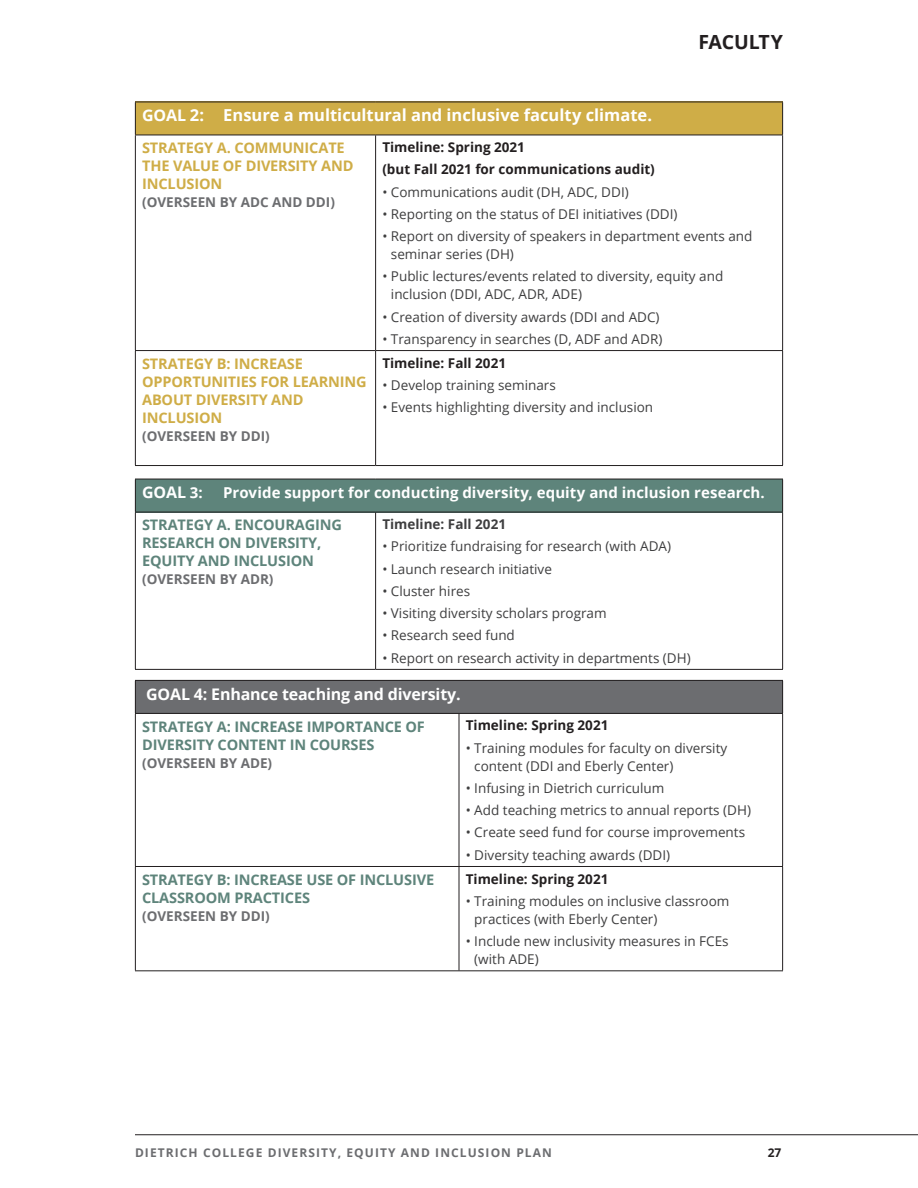
<style>
.page{position:relative;width:918px;height:1188px;background:#fff}
.page>*{position:absolute;margin:0;border:0;box-sizing:border-box;transform-origin:0 0}
.t1{font:700 19.5px "Open Sans";letter-spacing:-.01em;color:#231f20}
.t2{font:700 16.5px "Open Sans";color:#fff}
.t3{font:700 16.05px "Open Sans";letter-spacing:-.01em;color:#fff}
.t4{font:700 15px "Open Sans";letter-spacing:.005em;color:#fff}
.t5{font:700 14.55px/18px "Open Sans";letter-spacing:-.01em;color:#5e847b}
.t6{font:700 14.55px/18px "Open Sans";letter-spacing:-.01em;color:#cfad47}
.t7{font:13.5px/18px "Open Sans";color:#3e3e3f}
.t8{font:700 13.5px/22.2px "Open Sans";color:#231f20}
.t9{font:700 13.5px "Open Sans";color:#6c6d70}
.t10{font:700 13.5px "Open Sans";color:#3e3e3f}
.t11{font:700 12px "Open Sans";letter-spacing:.09em;color:#6c6d70}
.t12{font:700 12px "Open Sans";color:#231f20}
.s1{font-size:16.05px}
.s2{font-size:15px}
</style>
<div class="page">
<hr style="left:135px;top:1134px;width:783px;height:1px;background:#231f20">
<div style="left:135px;top:102px;width:648px;height:33px;background:#cfad47"></div>
<hr style="left:135px;top:102px;width:241px;height:1px;background:#231f20">
<hr style="left:135px;top:102px;width:1px;height:33px;background:#231f20">
<hr style="left:376px;top:102px;width:407px;height:1px;background:#231f20">
<hr style="left:782px;top:102px;width:1px;height:33px;background:#231f20">
<hr style="left:135px;top:135px;width:241px;height:1px;background:#231f20">
<hr style="left:135px;top:135px;width:1px;height:215px;background:#231f20">
<hr style="left:376px;top:135px;width:407px;height:1px;background:#231f20">
<hr style="left:375px;top:135px;width:1px;height:215px;background:#231f20">
<hr style="left:782px;top:135px;width:1px;height:215px;background:#231f20">
<hr style="left:135px;top:350px;width:241px;height:1px;background:#231f20">
<hr style="left:135px;top:351px;width:1px;height:114px;background:#231f20">
<hr style="left:376px;top:350px;width:407px;height:1px;background:#231f20">
<hr style="left:375px;top:351px;width:1px;height:114px;background:#231f20">
<hr style="left:782px;top:351px;width:1px;height:114px;background:#231f20">
<hr style="left:135px;top:465px;width:241px;height:1px;background:#231f20">
<hr style="left:376px;top:465px;width:407px;height:1px;background:#231f20">
<div style="left:135px;top:479px;width:648px;height:33px;background:#5e847b"></div>
<hr style="left:135px;top:479px;width:241px;height:1px;background:#231f20">
<hr style="left:135px;top:479px;width:1px;height:33px;background:#231f20">
<hr style="left:376px;top:479px;width:407px;height:1px;background:#231f20">
<hr style="left:782px;top:479px;width:1px;height:33px;background:#231f20">
<hr style="left:135px;top:512px;width:241px;height:1px;background:#231f20">
<hr style="left:135px;top:512px;width:1px;height:157px;background:#231f20">
<hr style="left:376px;top:512px;width:407px;height:1px;background:#231f20">
<hr style="left:375px;top:512px;width:1px;height:157px;background:#231f20">
<hr style="left:782px;top:512px;width:1px;height:157px;background:#231f20">
<hr style="left:135px;top:669px;width:241px;height:1px;background:#231f20">
<hr style="left:376px;top:669px;width:407px;height:1px;background:#231f20">
<div style="left:135px;top:680px;width:648px;height:33px;background:#6c6d70"></div>
<hr style="left:135px;top:680px;width:324px;height:1px;background:#231f20">
<hr style="left:135px;top:681px;width:1px;height:32px;background:#231f20">
<hr style="left:459px;top:680px;width:324px;height:1px;background:#231f20">
<hr style="left:782px;top:681px;width:1px;height:32px;background:#231f20">
<hr style="left:135px;top:713px;width:324px;height:1px;background:#231f20">
<hr style="left:135px;top:714px;width:1px;height:152px;background:#231f20">
<hr style="left:459px;top:713px;width:324px;height:1px;background:#231f20">
<hr style="left:459px;top:714px;width:1px;height:152px;background:#231f20">
<hr style="left:782px;top:714px;width:1px;height:152px;background:#231f20">
<hr style="left:135px;top:866px;width:324px;height:1px;background:#231f20">
<hr style="left:135px;top:867px;width:1px;height:103px;background:#231f20">
<hr style="left:459px;top:866px;width:324px;height:1px;background:#231f20">
<hr style="left:459px;top:867px;width:1px;height:103px;background:#231f20">
<hr style="left:782px;top:867px;width:1px;height:103px;background:#231f20">
<hr style="left:135px;top:970px;width:324px;height:1px;background:#231f20">
<hr style="left:459px;top:970px;width:324px;height:1px;background:#231f20">
<h1 class="t1" style="left:698px;top:28px;width:86px">FACULTY</h1>
<p class="t2" style="left:142px;top:104px;width:511px"><span class="s1">GOAL</span> 2: Ensure a multicultural and inclusive faculty climate.</p>
<p class="t6" style="left:142px;top:139px;width:213px">STRATEGY A. COMMUNICATE<br>THE VALUE OF DIVERSITY AND<br>INCLUSION</p>
<p class="t9" style="left:142px;top:193px;width:194px">(OVERSEEN BY ADC AND DDI)</p>
<p class="t8" style="left:382px;top:136px;width:274px">Timeline: Spring 2021<br>(but Fall 2021 for communications audit)</p>
<p class="t7" style="left:382px;top:182px;width:248px">• Communications audit (DH, ADC, DDI)</p>
<p class="t7" style="left:382px;top:205px;width:297px">• Reporting on the status of DEI initiatives (DDI)</p>
<p class="t7" style="left:391px;top:227px;width:363px;text-indent:-9px">• Report on diversity of speakers in department events and seminar series (DH)</p>
<p class="t7" style="left:391px;top:267px;width:334px;text-indent:-9px">• Public lectures/events related to diversity, equity and inclusion (DDI, ADC, ADR, ADE)</p>
<p class="t7" style="left:382px;top:307px;width:279px">• Creation of diversity awards (DDI and ADC)</p>
<p class="t7" style="left:382px;top:330px;width:281px">• Transparency in searches (D, ADF and ADR)</p>
<p class="t6" style="left:142px;top:354px;width:226px">STRATEGY B: INCREASE<br>OPPORTUNITIES FOR LEARNING<br>ABOUT DIVERSITY AND<br>INCLUSION</p>
<p class="t9" style="left:142px;top:426px;width:129px">(OVERSEEN BY DDI)</p>
<p class="t8" style="left:382px;top:351px;width:125px">Timeline: Fall 2021</p>
<p class="t7" style="left:382px;top:376px;width:175px">• Develop training seminars</p>
<p class="t7" style="left:382px;top:398px;width:272px">• Events highlighting diversity and inclusion</p>
<p class="t3" style="left:142px;top:481px;width:62px">GOAL <span class="s2">3:</span></p>
<p class="t4" style="left:223px;top:482px;width:543px">Provide support for conducting diversity, equity and inclusion research.</p>
<p class="t5" style="left:142px;top:516px;width:202px">STRATEGY A. ENCOURAGING<br>RESEARCH ON DIVERSITY,<br>EQUITY AND INCLUSION</p>
<p class="t9" style="left:142px;top:570px;width:133px">(OVERSEEN BY ADR)</p>
<p class="t10" style="left:382px;top:515px;width:125px">Timeline: Fall 2021</p>
<p class="t7" style="left:382px;top:537px;width:290px">• Prioritize fundraising for research (with ADA)</p>
<p class="t7" style="left:382px;top:559px;width:171px">• Launch research initiative</p>
<p class="t7" style="left:382px;top:582px;width:89px">• Cluster hires</p>
<p class="t7" style="left:382px;top:604px;width:226px">• Visiting diversity scholars program</p>
<p class="t7" style="left:382px;top:626px;width:134px">• Research seed fund</p>
<p class="t7" style="left:382px;top:648px;width:310px">• Report on research activity in departments (DH)</p>
<p class="t3" style="left:146px;top:683px;width:316px">GOAL 4: Enhance teaching and diversity.</p>
<p class="t5" style="left:142px;top:717px;width:284px">STRATEGY A: INCREASE IMPORTANCE OF<br>DIVERSITY CONTENT IN COURSES</p>
<p class="t9" style="left:142px;top:753px;width:132px">(OVERSEEN BY ADE)</p>
<p class="t8" style="left:466px;top:714px;width:144px">Timeline: Spring 2021</p>
<p class="t7" style="left:474px;top:738px;width:254px;text-indent:-9px">• Training modules for faculty on diversity content (DDI and Eberly Center)</p>
<p class="t7" style="left:466px;top:779px;width:200px">• Infusing in Dietrich curriculum</p>
<p class="t7" style="left:466px;top:801px;width:287px">• Add teaching metrics to annual reports (DH)</p>
<p class="t7" style="left:466px;top:823px;width:281px">• Create seed fund for course improvements</p>
<p class="t7" style="left:466px;top:845px;width:206px">• Diversity teaching awards (DDI)</p>
<p class="t5" style="left:142px;top:870px;width:294px">STRATEGY B: INCREASE USE OF INCLUSIVE<br>CLASSROOM PRACTICES</p>
<p class="t9" style="left:142px;top:906px;width:129px">(OVERSEEN BY DDI)</p>
<p class="t8" style="left:466px;top:867px;width:144px">Timeline: Spring 2021</p>
<p class="t7" style="left:474px;top:892px;width:257px;text-indent:-9px">• Training modules on inclusive classroom practices (with Eberly Center)</p>
<p class="t7" style="left:474px;top:932px;width:256px;text-indent:-9px">• Include new inclusivity measures in FCEs (with ADE)</p>
<p class="t11" style="left:135px;top:1144px;width:418px">DIETRICH COLLEGE DIVERSITY, EQUITY AND INCLUSION PLAN</p>
<p class="t12" style="left:768px;top:1144px;width:15px">27</p>
</div>
